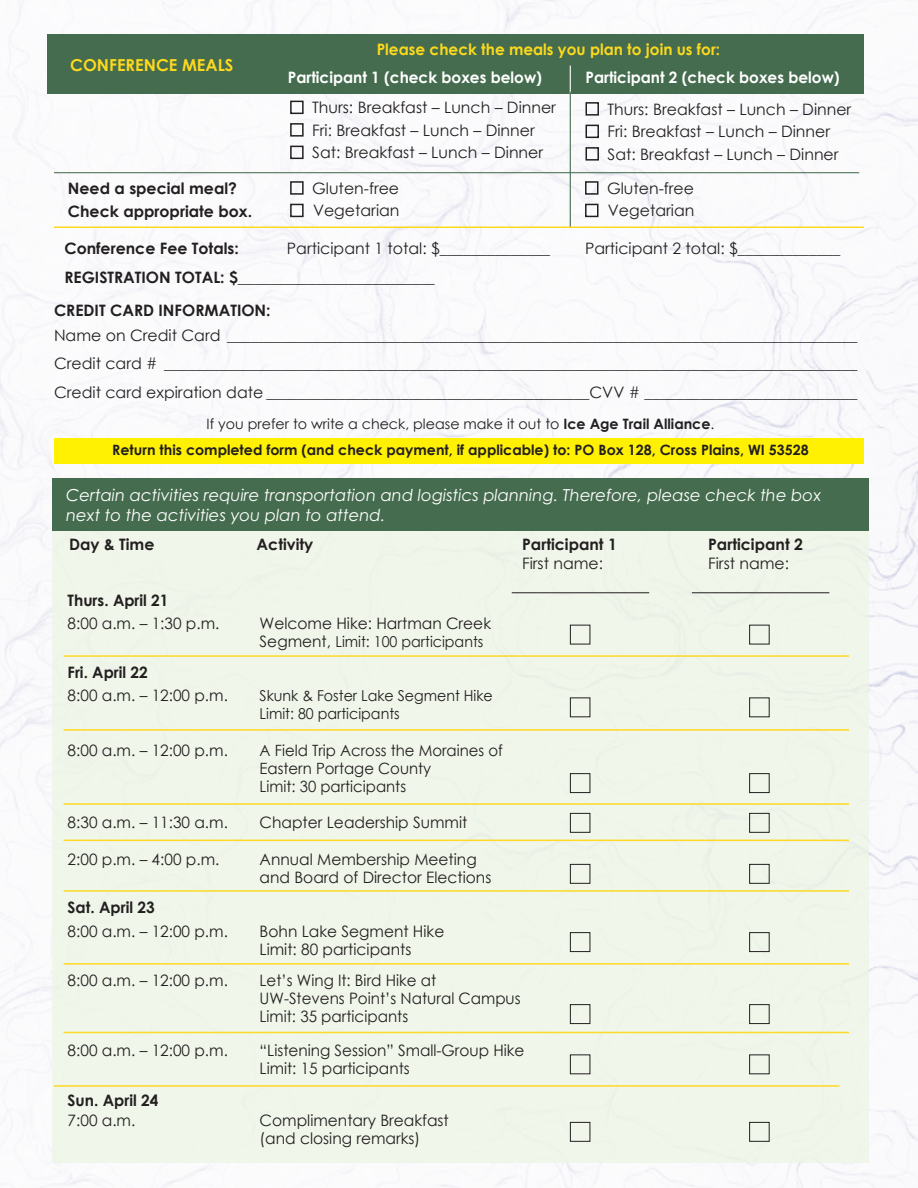
<style>
.page{position:relative;width:918px;height:1188px;background:#fff}
.page>*{position:absolute;margin:0;border:0;box-sizing:border-box;transform-origin:0 0}
.t1{font:italic 16.5px/19.8px "Century Gothic";color:#fff}
.t2{font:700 16.5px "Century Gothic";color:#fcd91d}
.t3{font:15.75px/18px "Century Gothic";color:#231f20}
.t4{font:700 15.75px/22.5px "Century Gothic";color:#231f20}
.t5{font:15.75px/18px "Century Gothic";color:#231f20;scale:.96 1}
.t6{font:700 15.75px "Century Gothic";color:#fff}
.t7{font:700 15.75px "Century Gothic";color:#fcd91d}
.t8{font:15.6px/18px "Century Gothic";color:#231f20;scale:.96 1}
.t9{font:15px/18px "Century Gothic";color:#231f20;scale:.95 1}
.t10{font:700 14.25px "Century Gothic";color:#231f20}
.t11{font:14.25px "Century Gothic";color:#231f20}
.s1{font-weight:700}
.s2{font-size:15.75px}
</style>
<div class="page">
<img style="left:0;top:0;width:918px;height:1188px">
<div style="left:52px;top:478px;width:817px;height:685px;background:#edf5e4"></div>
<hr style="left:64px;top:655px;width:785px;height:2px;background:#fdda23">
<hr style="left:64px;top:729px;width:785px;height:2px;background:#fdda23">
<hr style="left:64px;top:803px;width:785px;height:2px;background:#fdda23">
<hr style="left:64px;top:840px;width:785px;height:1px;background:#fdda23">
<hr style="left:64px;top:890px;width:785px;height:2px;background:#fdda23">
<hr style="left:64px;top:963px;width:785px;height:2px;background:#fdda23">
<hr style="left:64px;top:1032px;width:785px;height:1px;background:#fdda23">
<hr style="left:54px;top:1085px;width:785px;height:2px;background:#fdda23">
<div style="left:52px;top:478px;width:817px;height:53px;background:#456c4e"></div>
<div style="left:47px;top:34px;width:817px;height:59px;background:#456c4e"></div>
<hr style="left:570px;top:66px;width:1px;height:132px;background:#fff">
<div style="left:290px;top:101px;width:14px;height:13px;border:2px solid #231f20"></div>
<div style="left:290px;top:123px;width:14px;height:14px;border:2px solid #231f20"></div>
<div style="left:290px;top:146px;width:14px;height:13px;border:2px solid #231f20"></div>
<div style="left:290px;top:181px;width:14px;height:14px;border:2px solid #231f20"></div>
<div style="left:290px;top:204px;width:14px;height:13px;border:2px solid #231f20"></div>
<div style="left:585px;top:181px;width:14px;height:14px;border:2px solid #231f20"></div>
<div style="left:585px;top:204px;width:14px;height:13px;border:2px solid #231f20"></div>
<div style="left:586px;top:102px;width:13px;height:14px;border:2px solid #231f20"></div>
<div style="left:586px;top:125px;width:13px;height:13px;border:2px solid #231f20"></div>
<div style="left:586px;top:147px;width:13px;height:14px;border:2px solid #231f20"></div>
<hr style="left:570px;top:92px;width:1px;height:135px;background:#456c4e">
<hr style="left:54px;top:172px;width:805px;height:1px;background:#456c4e">
<hr style="left:692px;top:592px;width:137px;height:1px;background:#231f20">
<hr style="left:512px;top:592px;width:137px;height:1px;background:#231f20">
<hr style="left:54px;top:227px;width:810px;height:1px;background:#fcd91d">
<div style="left:570px;top:773px;width:20px;height:20px;border:1px solid #231f20"></div>
<div style="left:570px;top:813px;width:20px;height:20px;border:1px solid #231f20"></div>
<div style="left:570px;top:864px;width:20px;height:20px;border:1px solid #231f20"></div>
<div style="left:570px;top:932px;width:20px;height:20px;border:1px solid #231f20"></div>
<div style="left:570px;top:1004px;width:20px;height:20px;border:1px solid #231f20"></div>
<div style="left:570px;top:1122px;width:20px;height:20px;border:1px solid #231f20"></div>
<div style="left:749px;top:773px;width:21px;height:20px;border:1px solid #231f20"></div>
<div style="left:749px;top:813px;width:21px;height:20px;border:1px solid #231f20"></div>
<div style="left:749px;top:864px;width:21px;height:20px;border:1px solid #231f20"></div>
<div style="left:749px;top:932px;width:21px;height:20px;border:1px solid #231f20"></div>
<div style="left:749px;top:1004px;width:21px;height:20px;border:1px solid #231f20"></div>
<div style="left:749px;top:1122px;width:21px;height:20px;border:1px solid #231f20"></div>
<div style="left:54px;top:438px;width:810px;height:25px;background:#fff101"></div>
<p class="t2" style="left:70px;top:52px;width:165px">CONFERENCE MEALS</p>
<p class="t7" style="left:377px;top:38px;width:345px">Please check the meals you plan to join us for:</p>
<p class="t6" style="left:288px;top:65px;width:256px">Participant 1 (check boxes below)</p>
<p class="t6" style="left:586px;top:65px;width:256px">Participant 2 (check boxes below)</p>
<p class="t3" style="left:312px;top:98px;width:245px">Thurs: Breakfast – Lunch – Dinner</p>
<p class="t3" style="left:312px;top:121px;width:224px">Fri: Breakfast – Lunch – Dinner</p>
<p class="t3" style="left:312px;top:143px;width:233px">Sat: Breakfast – Lunch – Dinner</p>
<p class="t3" style="left:312px;top:179px;width:89px">Gluten-free</p>
<p class="t3" style="left:313px;top:201px;width:88px">Vegetarian</p>
<p class="t3" style="left:608px;top:100px;width:245px">Thurs: Breakfast – Lunch – Dinner</p>
<p class="t3" style="left:608px;top:122px;width:224px">Fri: Breakfast – Lunch – Dinner</p>
<p class="t3" style="left:608px;top:145px;width:233px">Sat: Breakfast – Lunch – Dinner</p>
<p class="t3" style="left:607px;top:179px;width:89px">Gluten-free</p>
<p class="t3" style="left:608px;top:201px;width:88px">Vegetarian</p>
<p class="t4" style="left:68px;top:176px;width:186px">Need a special meal?<br>Check appropriate box.</p>
<p class="t4" style="left:64px;top:237px;width:176px">Conference Fee Totals:</p>
<p class="t3" style="left:287px;top:239px;width:265px">Participant 1 total: $______________</p>
<p class="t3" style="left:585px;top:239px;width:257px">Participant 2 total: $_____________</p>
<p class="t4" style="left:64px;top:265px;width:372px">REGISTRATION TOTAL: $_________________________</p>
<p class="t4" style="left:54px;top:298px;width:218px">CREDIT CARD INFORMATION:</p>
<p class="t3" style="left:54px;top:326px;width:805px">Name on Credit Card ________________________________________________________________________________</p>
<p class="t3" style="left:54px;top:354px;width:805px">Credit card # ________________________________________________________________________________________</p>
<p class="t3" style="left:54px;top:383px;width:805px">Credit card expiration date _________________________________________CVV # ___________________________</p>
<p class="t11" style="left:207px;top:414px;width:509px">If you prefer to write a check, please make it out to <span class="s1">Ice Age Trail Alliance</span>.</p>
<p class="t10" style="left:112px;top:439px;width:698px">Return this completed form (and check payment, if applicable) to: PO Box 128, Cross Plains, WI 53528</p>
<p class="t1" style="left:66px;top:485px;width:757px">Certain activities require transportation and logistics planning. Therefore, please check the box next to the activities you plan to attend.</p>
<p class="t4" style="left:69px;top:532px;width:87px">Day &amp; Time</p>
<p class="t4" style="left:257px;top:532px;width:58px">Activity</p>
<p class="t4" style="left:522px;top:532px;width:96px">Participant 1</p>
<p class="t4" style="left:708px;top:532px;width:96px">Participant 2</p>
<p class="t3" style="left:522px;top:554px;width:83px">First name:</p>
<p class="t3" style="left:708px;top:554px;width:83px">First name:</p>
<p class="t4" style="left:68px;top:588px;width:102px">Thurs. April 21</p>
<p class="t3" style="left:68px;top:614px;width:153px">8:00 a.m. – 1:30 p.m.</p>
<p class="t3" style="left:260px;top:614px;width:233px">Welcome Hike: Hartman Creek</p>
<p class="t9" style="left:260px;top:632px;width:237px"><span class="s2">Segment,</span> Limit: 100 participants</p>
<p class="t4" style="left:68px;top:660px;width:82px">Fri. April 22</p>
<p class="t3" style="left:68px;top:687px;width:162px">8:00 a.m. – 12:00 p.m.</p>
<p class="t9" style="left:260px;top:687px;width:247px">Skunk &amp; Foster Lake Segment Hike<br>Limit: 80 participants</p>
<p class="t3" style="left:68px;top:741px;width:162px">8:00 a.m. – 12:00 p.m.</p>
<p class="t8" style="left:260px;top:741px;width:255px">A Field Trip Across the Moraines of<br>Eastern Portage County<br>Limit: 30 participants</p>
<p class="t3" style="left:68px;top:813px;width:162px">8:30 a.m. – 11:30 a.m.</p>
<p class="t3" style="left:260px;top:813px;width:209px">Chapter Leadership Summit</p>
<p class="t3" style="left:68px;top:850px;width:153px">2:00 p.m. – 4:00 p.m.</p>
<p class="t3" style="left:260px;top:850px;width:233px">Annual Membership Meeting and Board of Director Elections</p>
<p class="t4" style="left:68px;top:896px;width:89px">Sat. April 23</p>
<p class="t3" style="left:68px;top:922px;width:162px">8:00 a.m. – 12:00 p.m.</p>
<p class="t3" style="left:260px;top:922px;width:186px">Bohn Lake Segment Hike</p>
<p class="t3" style="left:260px;top:940px;width:153px">Limit: 80 participants</p>
<p class="t3" style="left:68px;top:971px;width:162px">8:00 a.m. – 12:00 p.m.</p>
<p class="t5" style="left:260px;top:971px;width:273px">Let’s Wing It: Bird Hike at<br>UW-Stevens Point’s Natural Campus<br>Limit: 35 participants</p>
<p class="t3" style="left:68px;top:1041px;width:162px">8:00 a.m. – 12:00 p.m.</p>
<p class="t3" style="left:260px;top:1041px;width:266px">“Listening Session” Small-Group Hike</p>
<p class="t3" style="left:260px;top:1059px;width:152px">Limit: 15 participants</p>
<p class="t4" style="left:68px;top:1088px;width:92px">Sun. April 24</p>
<p class="t3" style="left:68px;top:1111px;width:69px">7:00 a.m.</p>
<p class="t3" style="left:260px;top:1111px;width:191px">Complimentary Breakfast (and closing remarks)</p>
</div>
